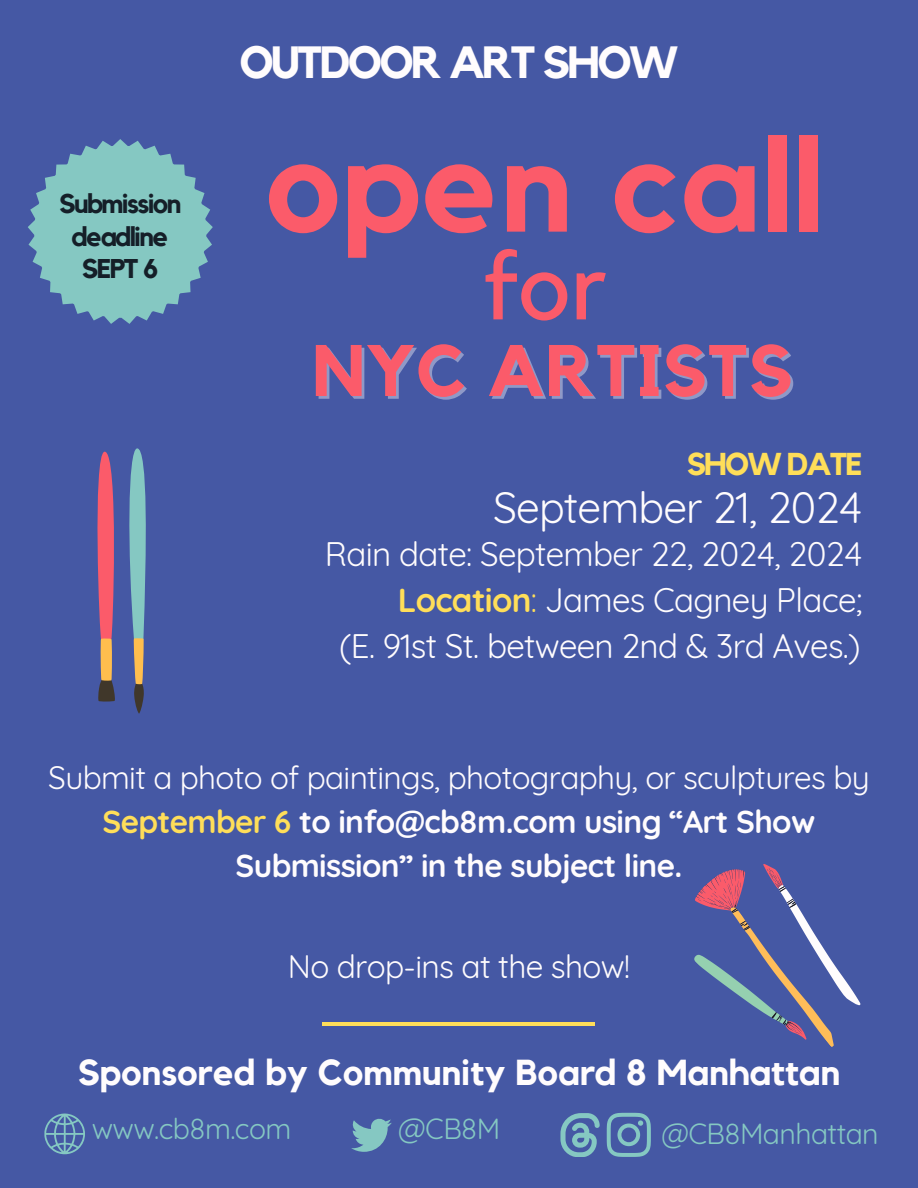
<style>
.page{position:relative;width:918px;height:1188px;background:#4558a4}
.page>*{position:absolute;margin:0;border:0;box-sizing:border-box;transform-origin:0 0}
.t1{font:700 132px "Kollektif";letter-spacing:.01em;color:#fb5b6a}
.t2{font:96px "Kollektif";color:#fb5b6a}
.t3{font:700 72px "Kollektif";letter-spacing:.01em;color:#fb5b6a}
.t4{font:700 45px "Kollektif";letter-spacing:-.06em;color:#fffcfd}
.t5{font:42.75px "Quicksand";letter-spacing:-.02em;color:#fffcfd}
.t6{font:700 36px "Kollektif";color:#fffcfd}
.t7{font:33.15px/46.2px "Quicksand";letter-spacing:-.02em;color:#fffcfd;text-align:right}
.t8{font:31.8px "Quicksand";letter-spacing:-.02em;color:#fffcfd}
.t9{font:700 31.65px/43.8px "Quicksand";letter-spacing:-.02em;color:#fffcfd;text-align:center}
.t10{font:700 31.5px "Kollektif";letter-spacing:-.06em;color:#ffde59}
.t11{font:28.5px "Quicksand";letter-spacing:-.02em;color:#85c8c2}
.t12{font:700 27px/32.7px "Kollektif";letter-spacing:-.06em;color:#151f28;text-align:center}
.s1{font-weight:700;color:#ffde59}
.s2{color:#ffde59}
.s3{font-weight:400}
</style>
<div class="page">
<svg style="left:44px;top:1114px;width:41px;height:41px"></svg>
<svg style="left:351px;top:1118px;width:41px;height:34px"></svg>
<svg style="left:607px;top:1113px;width:44px;height:44px"></svg>
<svg style="left:560px;top:1113px;width:40px;height:44px"></svg>
<hr style="left:323px;top:1022px;width:272px;height:3px;background:#ffde59">
<svg style="left:694px;top:864px;width:167px;height:183px"></svg>
<svg style="left:97px;top:448px;width:49px;height:266px"></svg>
<svg style="left:28px;top:139px;width:185px;height:185px"></svg>
<p class="t12" style="left:59px;top:188px;width:124px">Submission deadline</p>
<h5 class="t12" style="left:82px;top:254px;width:78px">SEPT 6</h5>
<p class="t4" style="left:239px;top:41px;width:441px">OUTDOOR ART SHOW</p>
<h1 class="t1" style="left:265px;top:125px;width:559px">open call</h1>
<h1 class="t2" style="left:481px;top:242px;width:127px">for</h1>
<h4 class="t3" style="left:312px;top:338px;width:482px">NYC ARTISTS</h4>
<h6 class="t10" style="left:687px;top:449px;width:177px">SHOW DATE</h6>
<h2 class="t5" style="left:493px;top:480px;width:371px">September 21, 2024</h2>
<p class="t7" style="left:325px;top:530px;width:539px">Rain date: September 22, 2024, 2024<br><span class="s1">Location</span><span class="s2">:</span> James Cagney Place;<br>(E. 91st St. between 2nd &amp; 3rd Aves.)</p>
<p class="t9" style="left:48px;top:755px;width:823px"><span class="s3">Submit a photo of paintings, photography, or sculptures by<br></span><span class="s2">September 6</span> to info@cb8m.com using “Art Show<br>Submission” in the subject line.</p>
<p class="t8" style="left:288px;top:946px;width:344px">No drop-ins at the show!</p>
<p class="t6" style="left:78px;top:1056px;width:764px">Sponsored by Community Board 8 Manhattan</p>
<h3 class="t11" style="left:92px;top:1111px;width:201px">www.cb8m.com</h3>
<p class="t11" style="left:398px;top:1111px;width:104px">@CB8M</p>
<p class="t11" style="left:661px;top:1116px;width:219px">@CB8Manhattan</p>
</div>
